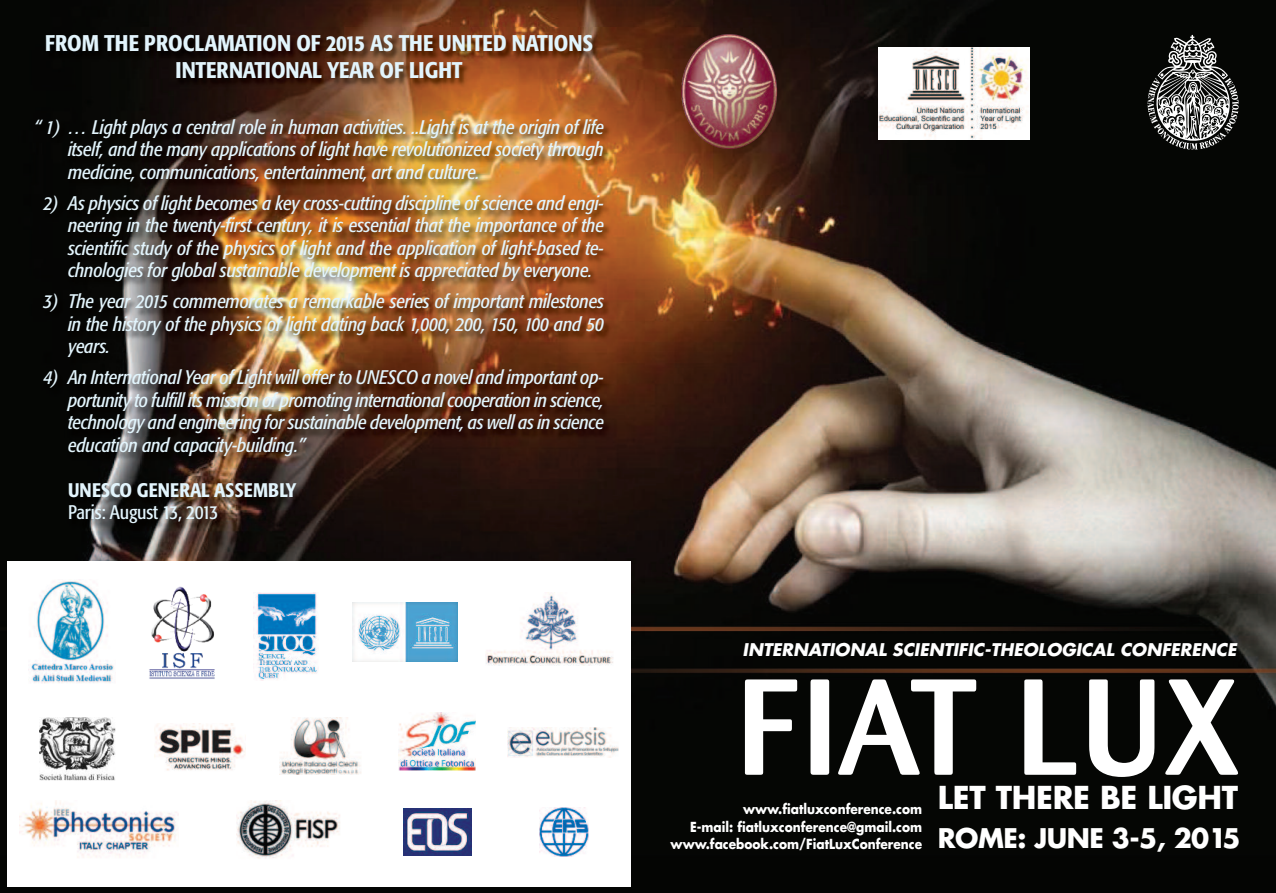
<style>
.page{position:relative;width:1276px;height:893px;background:#fff}
.page>*{position:absolute;margin:0;border:0;box-sizing:border-box;transform-origin:0 0}
.t1{font:500 135px "Barmeno BQ";letter-spacing:.03em;color:#fff}
.t2{font:700 30.75px "Futura";letter-spacing:-.01em;color:#fff}
.t3{font:700 26.4px "Futura";letter-spacing:-.02em;color:#fff}
.t4{font:500 condensed 22.5px/27px "Formata";color:#e2f4fc;text-align:center}
.t5{font:italic condensed 19.5px/22.5px "Formata";letter-spacing:-.01em;color:#e2f4fc;text-align:justify}
.t6{font:500 condensed 19.5px "Formata";letter-spacing:.01em;color:#e2f4fc}
.t7{font:condensed 19.5px "Formata";letter-spacing:-.01em;color:#e2f4fc}
.t8{font:italic 700 17.1px "Futura";color:#fff}
.t9{font:700 13.5px/17.5px "Futura";color:#fff;text-align:right;scale:.9 1}
</style>
<div class="page">
<img style="left:0;top:0;width:1276px;height:893px">
<div style="left:7px;top:561px;width:624px;height:326px;background:#fff"></div>
<img style="left:878px;top:48px;width:151px;height:91px">
<svg style="left:1147px;top:35px;width:91px;height:115px;background:#595958"></svg>
<img style="left:18px;top:28px;width:611px;height:741px">
<img style="left:254px;top:593px;width:65px;height:88px">
<img style="left:154px;top:723px;width:92px;height:48px">
<img style="left:486px;top:592px;width:127px;height:74px">
<img style="left:236px;top:800px;width:104px;height:59px">
<img style="left:40px;top:717px;width:75px;height:64px">
<img style="left:143px;top:581px;width:78px;height:100px">
<img style="left:28px;top:579px;width:87px;height:105px">
<img style="left:352px;top:603px;width:106px;height:59px">
<img style="left:403px;top:808px;width:69px;height:47px">
<img style="left:540px;top:807px;width:48px;height:49px">
<img style="left:280px;top:717px;width:81px;height:58px">
<img style="left:399px;top:712px;width:76px;height:59px">
<img style="left:507px;top:728px;width:112px;height:30px">
<img style="left:20px;top:800px;width:159px;height:58px">
<img style="left:681px;top:34px;width:96px;height:115px;border-radius:50%">
<p class="t4" style="left:45px;top:32px;width:549px">FROM THE PROCLAMATION OF 2015 AS THE UNITED NATIONS<br>INTERNATIONAL YEAR OF LIGHT</p>
<p class="t5" style="left:68px;top:117px;width:537px;text-indent:-34px">“ 1) … Light plays a central role in human activities. ..Light is at the origin of life itself, and the many applications of light have revolutionized society through medicine, communications, entertainment, art and culture.</p>
<p class="t5" style="left:68px;top:193px;width:537px;text-indent:-24px">2) As physics of light becomes a key cross-cutting discipline of science and engi&shy;neering in the twenty-first century, it is essential that the importance of the scientific study of the physics of light and the application of light-based te&shy;chnologies for global sustainable development is appreciated by everyone.</p>
<p class="t5" style="left:68px;top:292px;width:537px;text-indent:-24px">3) The year 2015 commemorates a remarkable series of important milestones in the history of the physics of light dating back 1,000, 200, 150, 100 and 50 years.</p>
<p class="t5" style="left:68px;top:368px;width:537px;text-indent:-24px">4) An International Year of Light will offer to UNESCO a novel and important op&shy;portunity to fulfill its mission of promoting international cooperation in science, technology and engineering for sustainable development, as well as in science education and capacity-building.”</p>
<p class="t6" style="left:68px;top:482px;width:230px">UNESCO GENERAL ASSEMBLY</p>
<p class="t7" style="left:68px;top:504px;width:152px">Paris: August 13, 2013</p>
<p class="t8" style="left:742px;top:642px;width:495px">INTERNATIONAL SCIENTIFIC-THEOLOGICAL CONFERENCE</p>
<h1 class="t1" style="left:737px;top:651px;width:503px">FIAT LUX</h1>
<h2 class="t2" style="left:938px;top:784px;width:302px">LET THERE BE LIGHT</h2>
<p class="t9" style="left:670px;top:801px;width:281px">www.fiatluxconference.com<br>E-mail: fiatluxconference@gmail.com www.facebook.com/FiatLuxConference</p>
<h3 class="t3" style="left:938px;top:826px;width:304px">ROME: JUNE 3-5, 2015</h3>
</div>
